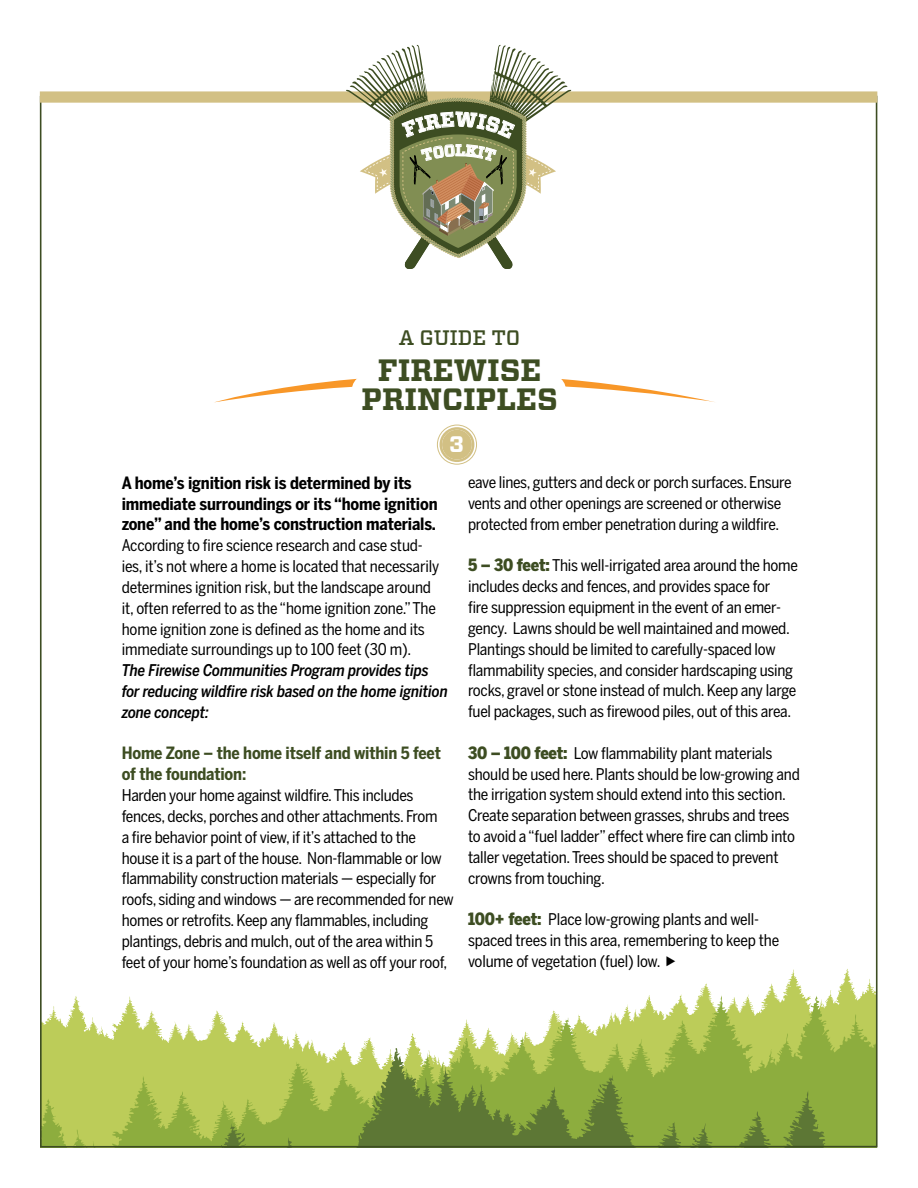
<style>
.page{position:relative;width:918px;height:1188px;background:#fff}
.page>*{position:absolute;margin:0;border:0;box-sizing:border-box;transform-origin:0 0}
.t1{font:700 30.9px/29.4px "Vitesse";color:#3d4d22;text-align:center}
.t2{font:700 22.5px "Vitesse";color:#fff}
.t3{font:500 21px "Vitesse";letter-spacing:-.015em;color:#3d4d22}
.t4{font:700 16.8px/20.9px "Benton Sans Condensed";letter-spacing:-.01em;color:#000}
.t5{font:700 16.8px/20.9px "Benton Sans Condensed";letter-spacing:-.01em;color:#3d4d22}
.t6{font:16.05px/20.9px "Benton Sans Condensed";letter-spacing:-.015em;color:#000}
.t7{font:italic 500 16.05px/20.9px "Benton Sans Condensed";letter-spacing:-.01em;color:#000}
.s1{font-weight:900;font-size:16.8px;color:#3d4d22}
</style>
<div class="page">
<svg style="left:681px;top:969px;width:194px;height:26px"></svg>
<svg style="left:43px;top:995px;width:832px;height:52px"></svg>
<svg style="left:43px;top:1047px;width:832px;height:98px;background:#96b048"></svg>
<div style="left:40px;top:91px;width:837px;height:12px;background:#d2c084"></div>
<svg style="left:215px;top:378px;width:499px;height:24px"></svg>
<div style="left:352px;top:355px;width:214px;height:68px;background:#fff;border-radius:50%"></div>
<div style="left:440px;top:427px;width:34px;height:35px;background:#d2c084;border-radius:50%"></div>
<div style="left:437px;top:425px;width:40px;height:40px;border:5px solid #fff;border-radius:50%"></div>
<div style="left:437px;top:425px;width:40px;height:40px;border:1px solid #d2c084;border-radius:50%"></div>
<div style="left:440px;top:427px;width:34px;height:35px;border:3px solid #d2c084;border-radius:50%"></div>
<svg style="left:346px;top:45px;width:225px;height:224px"></svg>
<h3 class="t3" style="left:399px;top:324px;width:123px">A GUIDE TO</h3>
<h1 class="t1" style="left:361px;top:356px;width:198px">FIREWISE<br>PRINCIPLES</h1>
<h2 class="t2" style="left:449px;top:429px;width:16px">3</h2>
<p class="t4" style="left:122px;top:472px;width:317px">A home’s ignition risk is determined by its immediate surroundings or its “home ignition zone” and the home’s construction materials.</p>
<p class="t6" style="left:122px;top:535px;width:319px">According to fire science research and case stud&shy;ies, it’s not where a home is located that necessarily determines ignition risk, but the landscape around it, often referred to as the “home ignition zone.” The home ignition zone is defined as the home and its immediate surroundings up to 100 feet (30 m).</p>
<p class="t7" style="left:122px;top:660px;width:328px">The Firewise Communities Program provides tips for reducing wildfire risk based on the home ignition zone concept:</p>
<p class="t5" style="left:122px;top:743px;width:321px">Home Zone – the home itself and within 5 feet of the foundation:</p>
<p class="t6" style="left:122px;top:785px;width:334px">Harden your home against wildfire. This includes fences, decks, porches and other attachments. From<br>a fire behavior point of view, if it’s attached to the house it is a part of the house. Non-flammable or low flammability construction materials — especially for roofs, siding and windows — are recommended for new homes or retrofits. Keep any flammables, including plantings, debris and mulch, out of the area within 5 feet of your home’s foundation as well as off your roof,</p>
<p class="t6" style="left:468px;top:472px;width:325px">eave lines, gutters and deck or porch surfaces. Ensure vents and other openings are screened or otherwise protected from ember penetration during a wildfire.</p>
<p class="t6" style="left:468px;top:555px;width:331px"><span class="s1">5 – 30 feet:</span> This well-irrigated area around the home includes decks and fences, and provides space for<br>fire suppression equipment in the event of an emer&shy;gency. Lawns should be well maintained and mowed.<br>Plantings should be limited to carefully-spaced low flammability species, and consider hardscaping using rocks, gravel or stone instead of mulch. Keep any large fuel packages, such as firewood piles, out of this area.</p>
<p class="t6" style="left:468px;top:743px;width:333px"><span class="s1">30 – 100 feet:</span> Low flammability plant materials should be used here. Plants should be low-growing and the irrigation system should extend into this section.<br>Create separation between grasses, shrubs and trees to avoid a “fuel ladder” effect where fire can climb into taller vegetation. Trees should be spaced to prevent crowns from touching.</p>
<p class="t6" style="left:468px;top:909px;width:313px"><span class="s1">100+ feet:</span> Place low-growing plants and well&shy;spaced trees in this area, remembering to keep the volume of vegetation (fuel) low.</p>
</div>
